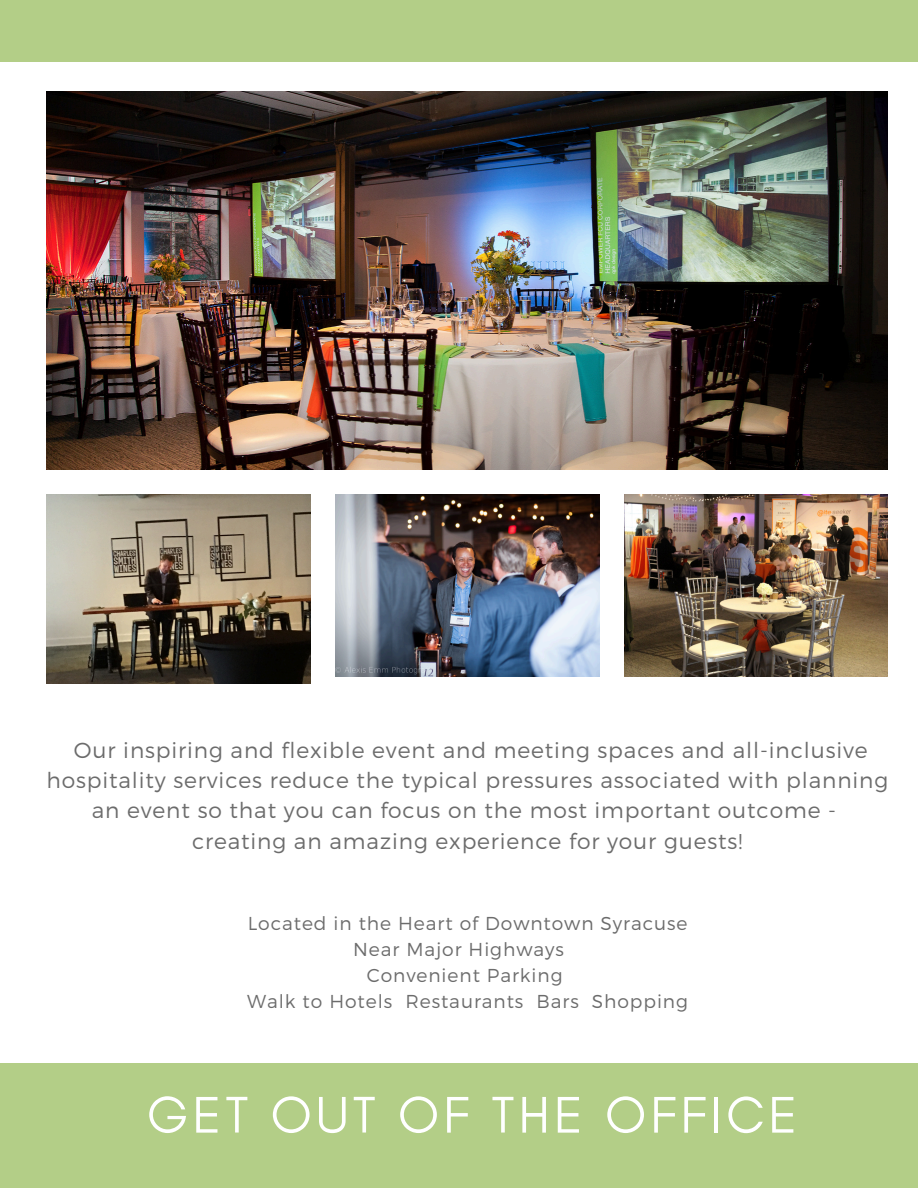
<style>
.page{position:relative;width:918px;height:1188px;background:#fff}
.page>*{position:absolute;margin:0;border:0;box-sizing:border-box;transform-origin:0 0}
.t1{font:52.5px "Glacial Indifference";letter-spacing:.075em;color:#fff}
.t2{font:300 21.75px/30.3px "Montserrat";letter-spacing:.04em;color:#6c6c6c;text-align:center}
.t3{font:300 18.75px "Montserrat";letter-spacing:.05em;color:#6c6c6c}
</style>
<div class="page">
<img style="left:46px;top:92px;width:842px;height:378px">
<img style="left:46px;top:495px;width:265px;height:189px">
<img style="left:335px;top:495px;width:265px;height:182px">
<img style="left:625px;top:495px;width:263px;height:182px">
<div style="left:0;top:0;width:918px;height:61px;background:#b3ce87"></div>
<div style="left:0;top:1064px;width:918px;height:124px;background:#b3ce87"></div>
<p class="t2" style="left:46px;top:734px;width:843px">Our inspiring and flexible event and meeting spaces and all-inclusive hospitality services reduce the typical pressures associated with planning an event so that you can focus on the most important outcome - creating an amazing experience for your guests!</p>
<h2 class="t3" style="left:248px;top:911px;width:441px">Located in the Heart of Downtown Syracuse</h2>
<p class="t3" style="left:353px;top:937px;width:212px">Near Major Highways</p>
<p class="t3" style="left:367px;top:963px;width:197px">Convenient Parking</p>
<p class="t3" style="left:247px;top:989px;width:442px">Walk to Hotels Restaurants Bars Shopping</p>
<p class="t1" style="left:147px;top:1083px;width:652px">GET OUT OF THE OFFICE</p>
</div>
